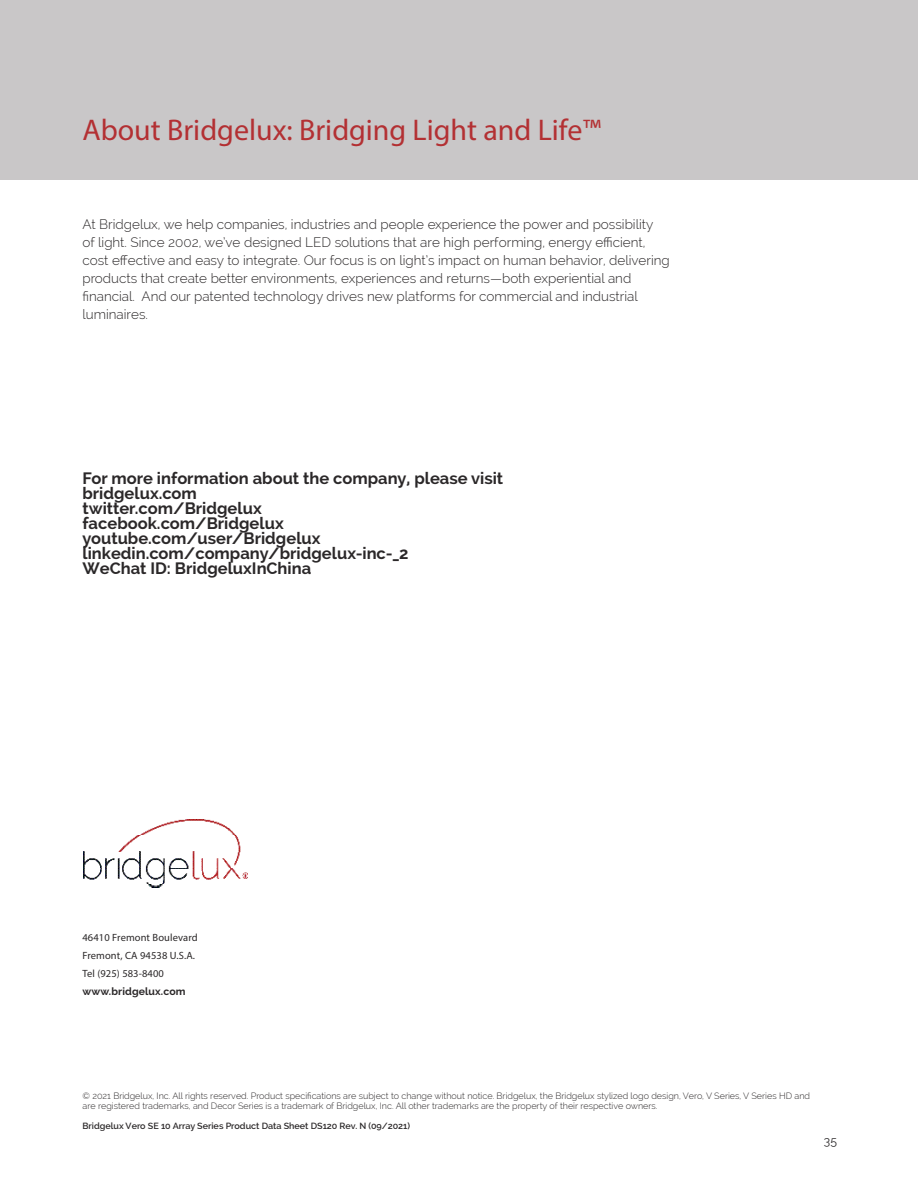
<style>
.page{position:relative;width:918px;height:1188px;background:#fff}
.page>*{position:absolute;margin:0;border:0;box-sizing:border-box;transform-origin:0 0}
.t1{font:30px "Myriad Pro";color:#b33033}
.t2{font:700 16.5px/15px "Raleway";color:#2b2829}
.t3{font:300 13.5px/18px "Raleway";color:#2b2829}
.t4{font:12px "Raleway";color:#2b2829}
.t5{font:10.5px/18px "Myriad Pro";letter-spacing:.01em;color:#2b2829}
.t6{font:700 10.5px "Raleway";letter-spacing:.01em;color:#2b2829}
.t7{font:300 9px/10.5px "Raleway";color:#2b2829}
.t8{font:600 9px "Raleway";color:#2b2829}
</style>
<div class="page">
<div style="left:0;top:0;width:918px;height:180px;background:#c9c7c8"></div>
<img style="left:84px;top:820px;width:164px;height:67px">
<h1 class="t1" style="left:82px;top:118px;width:520px">About Bridgelux: Bridging Light and Life™</h1>
<p class="t3" style="left:82px;top:216px;width:589px">At Bridgelux, we help companies, industries and people experience the power and possibility<br>of light. Since 2002, we’ve designed LED solutions that are high performing, energy e昀케cient, cost e昀昀ective and easy to integrate. Our focus is on light’s impact on human behavior, delivering products that create better environments, experiences and returns—both experiential and<br>昀椀nancial. And our patented technology drives new platforms for commercial and industrial luminaires.</p>
<p class="t2" style="left:82px;top:472px;width:422px">For more information about the company, please visit bridgelux.com<br>twitter.com/Bridgelux<br>facebook.com/Bridgelux youtube.com/user/Bridgelux linkedin.com/company/bridgelux-inc-_2<br>WeChat ID: BridgeluxInChina</p>
<p class="t5" style="left:82px;top:929px;width:117px">46410 Fremont Boulevard<br>Fremont, CA 94538 U.S.A.<br>Tel (925) 583-8400</p>
<p class="t6" style="left:82px;top:987px;width:105px">www.bridgelux.com</p>
<p class="t7" style="left:82px;top:1091px;width:729px">© 2021 Bridgelux, Inc. All rights reserved. Product speci昀椀cations are subject to change without notice. Bridgelux, the Bridgelux stylized logo design, Vero, V Series, V Series HD and are registered trademarks, and Decor Series is a trademark of Bridgelux, Inc. All other trademarks are the property of their respective owners.</p>
<p class="t8" style="left:82px;top:1121px;width:329px">Bridgelux Vero SE 10 Array Series Product Data Sheet DS120 Rev. N (09/2021)</p>
<p class="t4" style="left:824px;top:1136px;width:15px">35</p>
</div>
